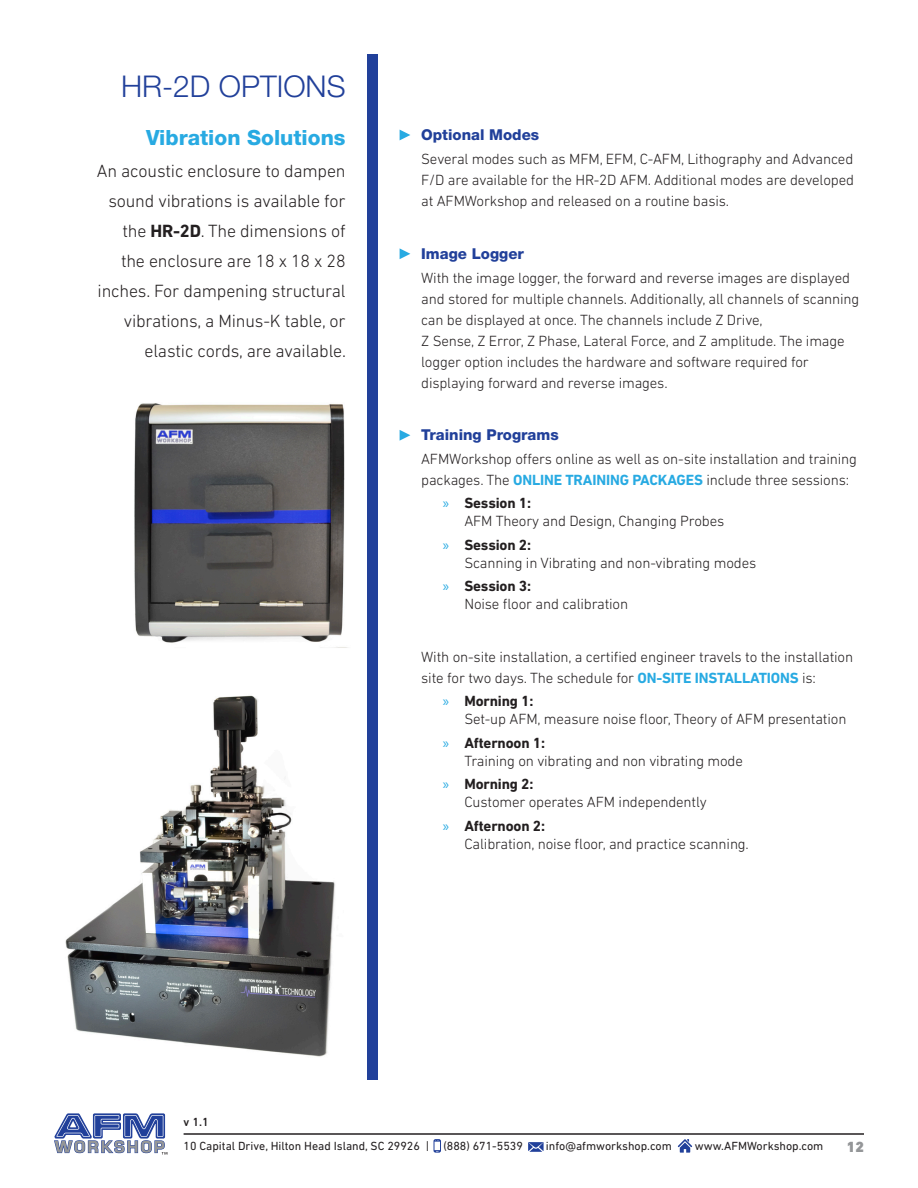
<style>
.page{position:relative;width:918px;height:1188px;background:#fff}
.page>*{position:absolute;margin:0;border:0;box-sizing:border-box;transform-origin:0 0}
.Basic_-_SubTitle_3{font:300 30px "Helvetica Neue LT Pro";color:#21409a}
.Basic_-_SubTitle_1{font:800 21px "Helvetica Neue LT Pro";color:#28aae2}
.Basic_-_Highlight{font:300 18px/30px "DIN Next LT Pro";letter-spacing:-.01em;color:#231f20;text-align:right}
.t1{font:300 15px/21px "DIN Next LT Pro";letter-spacing:-.01em;color:#231f20}
.Basic_-_SubTitle_1-2{font:800 15px "Helvetica Neue LT Pro";color:#21409a}
.t2{font:900 15px "DIN Next LT Pro";color:#949698}
.t3{font:12px "DIN Next LT Pro";color:#231f20}
.t4{font:500 12px "DIN Next LT Pro";color:#231f20}
.s1{font-weight:700}
.s2{font-weight:700;color:#28aae2}
.s3{font-family:"Myriad Pro";font-weight:400;color:#28aae2}
</style>
<div class="page">
<hr style="left:184px;top:1133px;width:680px;height:2px;background:#231f20">
<svg style="left:678px;top:1139px;width:14px;height:14px"></svg>
<svg style="left:528px;top:1142px;width:16px;height:10px"></svg>
<svg style="left:434px;top:1139px;width:7px;height:14px"></svg>
<svg style="left:54px;top:1113px;width:113px;height:42px"></svg>
<img style="left:65px;top:695px;width:270px;height:362px">
<img style="left:134px;top:403px;width:214px;height:245px">
<div style="left:367px;top:54px;width:11px;height:1026px;background:#21409a"></div>
<svg style="left:400px;top:130px;width:10px;height:10px"></svg>
<svg style="left:400px;top:248px;width:10px;height:11px"></svg>
<svg style="left:400px;top:430px;width:10px;height:11px"></svg>
<p class="Basic_-_SubTitle_3" style="left:121px;top:68px;width:226px">HR-2D OPTIONS</p>
<p class="Basic_-_SubTitle_1" style="left:146px;top:125px;width:201px">Vibration Solutions</p>
<p class="Basic_-_Highlight" style="left:97px;top:156px;width:251px">An acoustic enclosure to dampen sound vibrations is available for the <span class="s1">HR-2D</span>. The dimensions of the enclosure are 18 x 18 x 28 inches. For dampening structural vibrations, a Minus-K table, or elastic cords, are available.</p>
<p class="Basic_-_SubTitle_1-2" style="left:421px;top:126px;width:120px">Optional Modes</p>
<p class="t1" style="left:421px;top:148px;width:434px;text-align:justify">Several modes such as MFM, EFM, C-AFM, Lithography and Advanced F/D are available for the HR-2D AFM. Additional modes are developed at AFMWorkshop and released on a routine basis.</p>
<p class="Basic_-_SubTitle_1-2" style="left:421px;top:245px;width:104px">Image Logger</p>
<p class="t1" style="left:421px;top:267px;width:440px">With the image logger, the forward and reverse images are displayed and stored for multiple channels. Additionally, all channels of scanning can be displayed at once. The channels include Z Drive,<br>Z Sense, Z Error, Z Phase, Lateral Force, and Z amplitude. The image logger option includes the hardware and software required for displaying forward and reverse images.</p>
<p class="Basic_-_SubTitle_1-2" style="left:421px;top:426px;width:139px">Training Programs</p>
<p class="t1" style="left:421px;top:448px;width:437px">AFMWorkshop offers online as well as on-site installation and training packages. The <span class="s2">ONLINE TRAINING PACKAGES</span> include three sessions:</p>
<p class="t1" style="left:464px;top:494px;width:261px;line-height:18px;text-indent:-22px"><span class="s3">»</span> <span class="s1">Session 1:<br></span>AFM Theory and Design, Changing Probes</p>
<p class="t1" style="left:464px;top:536px;width:293px;line-height:18px;text-indent:-22px"><span class="s3">»</span> <span class="s1">Session 2:<br></span>Scanning in Vibrating and non-vibrating modes</p>
<p class="t1" style="left:464px;top:577px;width:165px;line-height:18px;text-indent:-22px"><span class="s3">»</span> <span class="s1">Session 3:<br></span>Noise floor and calibration</p>
<p class="t1" style="left:421px;top:646px;width:434px">With on-site installation, a certified engineer travels to the installation site for two days. The schedule for <span class="s2">ON-SITE INSTALLATIONS</span> is:</p>
<p class="t1" style="left:464px;top:692px;width:384px;line-height:18px;text-indent:-22px"><span class="s3">»</span> <span class="s1">Morning 1:<br></span>Set-up AFM, measure noise floor, Theory of AFM presentation</p>
<p class="t1" style="left:464px;top:734px;width:280px;line-height:18px;text-indent:-22px"><span class="s3">»</span> <span class="s1">Afternoon 1:<br></span>Training on vibrating and non vibrating mode</p>
<p class="t1" style="left:464px;top:775px;width:244px;line-height:18px;text-indent:-22px"><span class="s3">»</span> <span class="s1">Morning 2:<br></span>Customer operates AFM independently</p>
<p class="t1" style="left:464px;top:816px;width:286px;line-height:18px;text-indent:-22px"><span class="s3">»</span> <span class="s1">Afternoon 2:<br></span>Calibration, noise floor, and practice scanning.</p>
<p class="t4" style="left:184px;top:1115px;width:27px">v 1.1</p>
<p class="t3" style="left:184px;top:1139px;width:341px">10 Capital Drive, Hilton Head Island, SC 29926 | (888) 671-5539</p>
<p class="t3" style="left:546px;top:1139px;width:127px">info@afmworkshop.com</p>
<p class="t3" style="left:695px;top:1139px;width:130px">www.AFMWorkshop.com</p>
<p class="t2" style="left:847px;top:1137px;width:19px">12</p>
</div>
